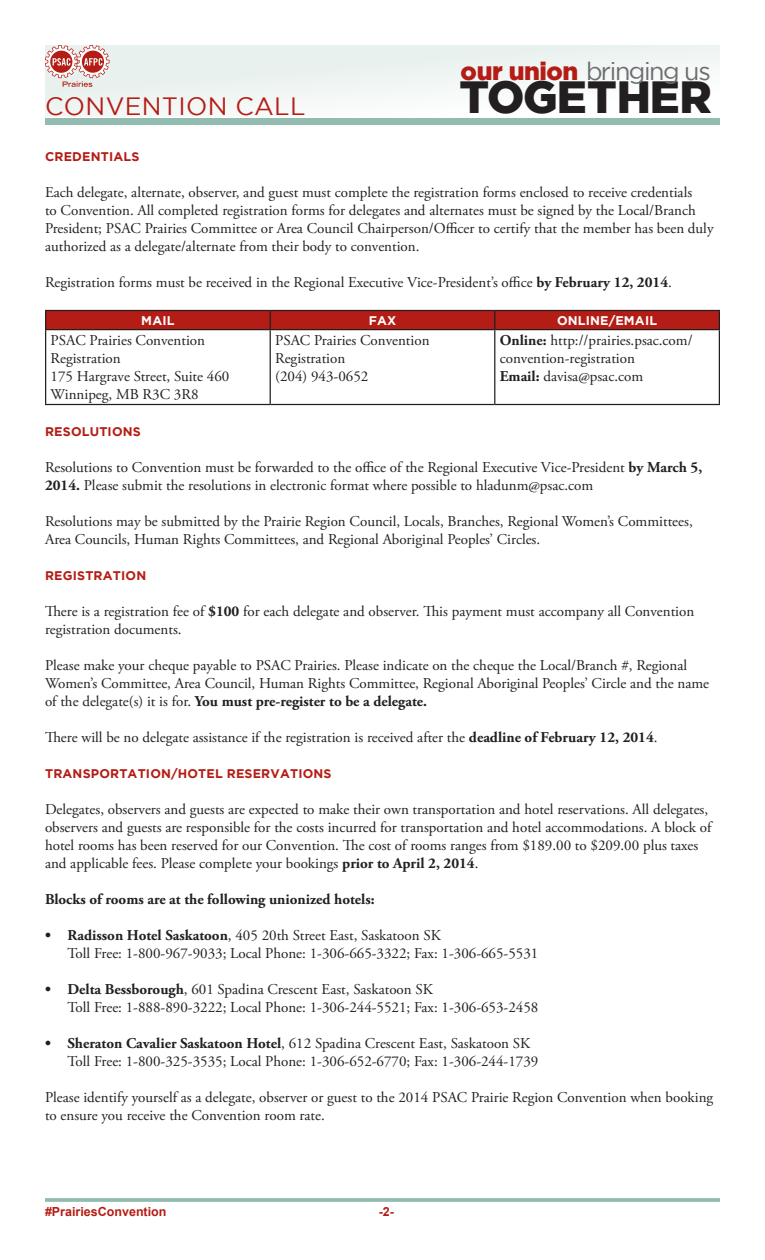
<style>
.page{position:relative;width:765px;height:1260px;background:#fff}
.page>*{position:absolute;margin:0;border:0;box-sizing:border-box;transform-origin:0 0}
.t1{font:900 45px "Gotham";letter-spacing:-.025em;color:#231f20}
.t2{font:25px "Gotham";letter-spacing:-.06em;color:#6c6d70}
.t3{font:25px "Gotham";letter-spacing:.015em;color:#b41d15}
.t4{font:15px/18px "Adobe Garamond Pro";color:#231f20}
.t5{font:700 15px "Adobe Garamond Pro";color:#231f20}
.t6{font:700 12.5px "Gotham";letter-spacing:.015em;color:#b41d15}
.t7{font:700 12.5px "Arial";color:#b41d15}
.t8{font:700 12.5px "Gotham";letter-spacing:.015em;color:#fff}
.s1{font-weight:900;color:#b41d15}
.s2{font-weight:700}
</style>
<div class="page">
<hr style="left:45px;top:1198px;width:675px;height:4px;background:#98c0b3">
<div style="left:45px;top:45px;width:675px;height:72px;background:linear-gradient(to right,#eaf2f0,#f8fbfa)"></div>
<div style="left:45px;top:118px;width:675px;height:6px;background:#92bcaf"></div>
<svg style="left:45px;top:45px;width:64px;height:42px;background:#dbaba8"></svg>
<hr style="left:45px;top:310px;width:225px;height:1px;background:#231f20">
<hr style="left:270px;top:310px;width:225px;height:1px;background:#231f20">
<hr style="left:495px;top:310px;width:225px;height:1px;background:#231f20">
<div style="left:45px;top:311px;width:675px;height:18px;background:#b41d15"></div>
<hr style="left:45px;top:329px;width:225px;height:1px;background:#231f20">
<hr style="left:45px;top:330px;width:1px;height:74px;background:#231f20">
<hr style="left:270px;top:329px;width:225px;height:1px;background:#231f20">
<hr style="left:270px;top:330px;width:1px;height:74px;background:#231f20">
<hr style="left:495px;top:329px;width:225px;height:1px;background:#231f20">
<hr style="left:494px;top:330px;width:1px;height:74px;background:#231f20">
<hr style="left:719px;top:330px;width:1px;height:74px;background:#231f20">
<hr style="left:45px;top:404px;width:225px;height:1px;background:#231f20">
<hr style="left:270px;top:404px;width:225px;height:1px;background:#231f20">
<hr style="left:495px;top:404px;width:225px;height:1px;background:#231f20">
<p class="t3" style="left:45px;top:92px;width:262px">CONVENTION CALL</p>
<p class="t2" style="left:461px;top:57px;width:252px"><span class="s1">our union</span> bringing us</p>
<p class="t1" style="left:459px;top:71px;width:254px">TOGETHER</p>
<p class="t6" style="left:45px;top:149px;width:96px">CREDENTIALS</p>
<p class="t4" style="left:45px;top:184px;width:670px">Each delegate, alternate, observer, and guest must complete the registration forms enclosed to receive credentials<br>to Convention. All completed registration forms for delegates and alternates must be signed by the Local/Branch President; PSAC Prairies Committee or Area Council Chairperson/Officer to certify that the member has been duly authorized as a delegate/alternate from their body to convention.</p>
<p class="t4" style="left:45px;top:274px;width:628px">Registration forms must be received in the Regional Executive Vice-President’s office <span class="s2">by February 12, 2014</span>.</p>
<p class="t8" style="left:141px;top:313px;width:35px">MAIL</p>
<p class="t8" style="left:369px;top:313px;width:29px">FAX</p>
<p class="t8" style="left:557px;top:313px;width:102px">ONLINE/EMAIL</p>
<p class="t4" style="left:51px;top:332px;width:156px">PSAC Prairies Convention<br>Registration</p>
<p class="t4" style="left:51px;top:368px;width:180px">175 Hargrave Street, Suite 460</p>
<p class="t4" style="left:51px;top:386px;width:149px">Winnipeg, MB R3C 3R8</p>
<p class="t4" style="left:500px;top:332px;width:194px"><span class="s2">Online:</span> http://prairies.psac.com/ convention-registration</p>
<p class="t4" style="left:500px;top:368px;width:145px"><span class="s2">Email:</span> davisa@psac.com</p>
<p class="t4" style="left:275px;top:332px;width:156px">PSAC Prairies Convention<br>Registration</p>
<p class="t4" style="left:275px;top:368px;width:95px">(204) 943-0652</p>
<p class="t6" style="left:45px;top:424px;width:97px">RESOLUTIONS</p>
<p class="t4" style="left:45px;top:459px;width:659px">Resolutions to Convention must be forwarded to the office of the Regional Executive Vice-President <span class="s2">by March 5,<br>2014.</span> Please submit the resolutions in electronic format where possible to hladunm@psac.com</p>
<p class="t4" style="left:45px;top:513px;width:649px">Resolutions may be submitted by the Prairie Region Council, Locals, Branches, Regional Women’s Committees,<br>Area Councils, Human Rights Committees, and Regional Aboriginal Peoples’ Circles.</p>
<p class="t6" style="left:45px;top:568px;width:103px">REGISTRATION</p>
<p class="t4" style="left:45px;top:603px;width:651px">There is a registration fee of <span class="s2">$100</span> for each delegate and observer. This payment must accompany all Convention registration documents.</p>
<p class="t4" style="left:45px;top:657px;width:666px">Please make your cheque payable to PSAC Prairies. Please indicate on the cheque the Local/Branch #, Regional<br>Women’s Committee, Area Council, Human Rights Committee, Regional Aboriginal Peoples’ Circle and the name of the delegate(s) it is for. <span class="s2">You must pre-register to be a delegate.</span></p>
<p class="t4" style="left:45px;top:729px;width:614px">There will be no delegate assistance if the registration is received after the <span class="s2">deadline of February 12, 2014</span>.</p>
<p class="t6" style="left:45px;top:766px;width:288px">TRANSPORTATION/HOTEL RESERVATIONS</p>
<p class="t4" style="left:45px;top:801px;width:668px">Delegates, observers and guests are expected to make their own transportation and hotel reservations. All delegates, observers and guests are responsible for the costs incurred for transportation and hotel accommodations. A block of hotel rooms has been reserved for our Convention. The cost of rooms ranges from $189.00 to $209.00 plus taxes and applicable fees. Please complete your bookings <span class="s2">prior to April 2, 2014</span>.</p>
<p class="t5" style="left:45px;top:891px;width:331px">Blocks of rooms are at the following unionized hotels:</p>
<p class="t4" style="left:68px;top:927px;width:472px;text-indent:-22px"><span class="s2">• Radisson Hotel Saskatoon</span>, 405 20th Street East, Saskatoon SK<br>Toll Free: 1-800-967-9033; Local Phone: 1-306-665-3322; Fax: 1-306-665-5531</p>
<p class="t4" style="left:68px;top:981px;width:472px;text-indent:-22px"><span class="s2">• Delta Bessborough</span>, 601 Spadina Crescent East, Saskatoon SK<br>Toll Free: 1-888-890-3222; Local Phone: 1-306-244-5521; Fax: 1-306-653-2458</p>
<p class="t4" style="left:68px;top:1035px;width:472px;text-indent:-22px"><span class="s2">• Sheraton Cavalier Saskatoon Hotel</span>, 612 Spadina Crescent East, Saskatoon SK<br>Toll Free: 1-800-325-3535; Local Phone: 1-306-652-6770; Fax: 1-306-244-1739</p>
<p class="t4" style="left:45px;top:1089px;width:670px">Please identify yourself as a delegate, observer or guest to the 2014 PSAC Prairie Region Convention when booking to ensure you receive the Convention room rate.</p>
<p class="t7" style="left:45px;top:1203px;width:123px">#PrairiesConvention</p>
<p class="t7" style="left:379px;top:1203px;width:17px">-2-</p>
</div>
